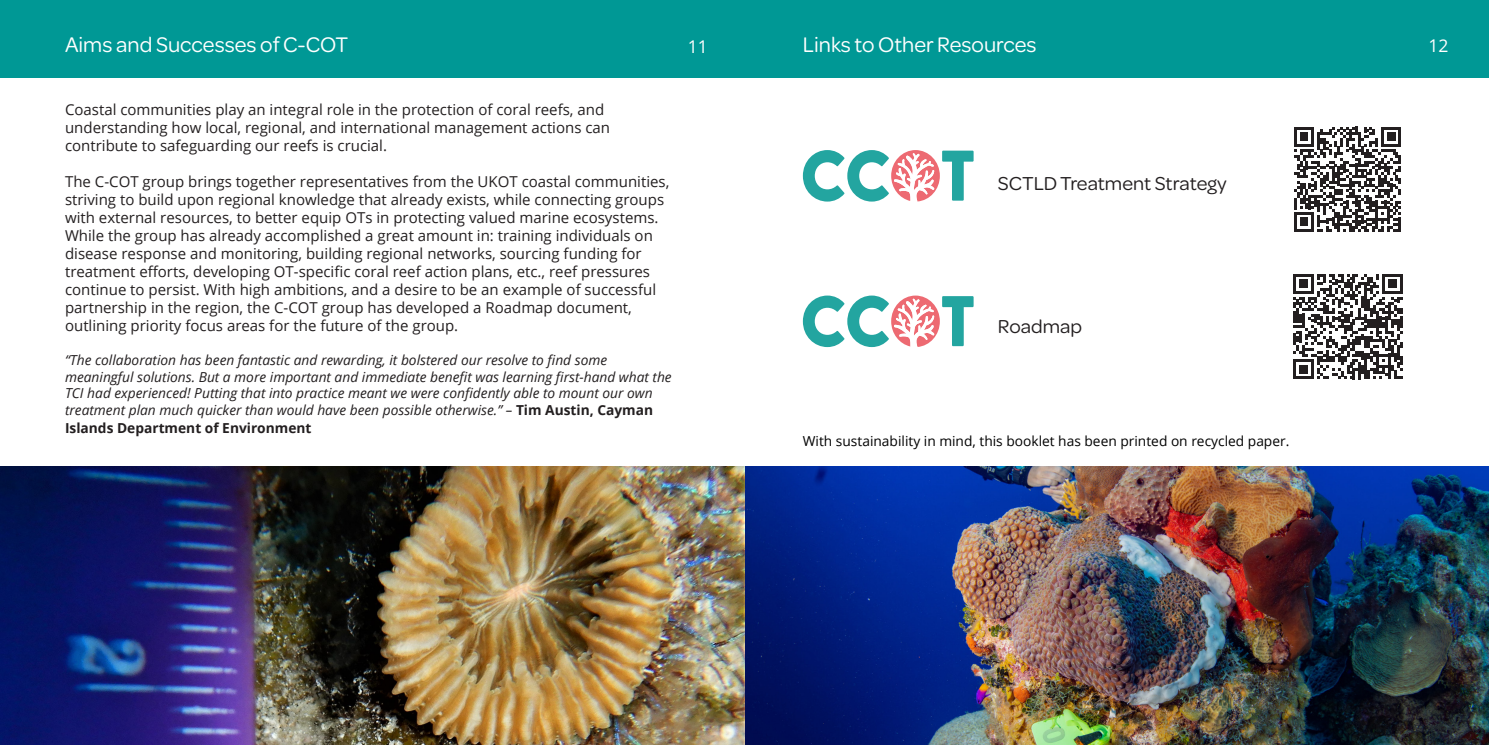
<style>
.page{position:relative;width:1489px;height:745px;background:#fff}
.page>*{position:absolute;margin:0;border:0;box-sizing:border-box;transform-origin:0 0}
.t1{font:22.5px "Omnes";color:#fff}
.t2{font:20px "Omnes";color:#231f20}
.t3{font:17.5px "Open Sans";color:#fff}
.t4{font:15px/18px "Open Sans";color:#231f20}
.t5{font:italic 13.75px/16.5px "Open Sans";color:#231f20}
.t6{font:13.75px "Open Sans";color:#000}
.t7{font:700 13.75px "Open Sans";color:#231f20}
.s1{font-weight:700;font-style:normal}
</style>
<div class="page">
<div style="left:743px;top:0;width:745px;height:78px;background:#009895"></div>
<div style="left:0;top:0;width:745px;height:78px;background:#009895"></div>
<img style="left:0;top:466px;width:1488px;height:278px">
<img style="left:453px;top:709px;width:16px;height:15px">
<svg style="left:802px;top:150px;width:171px;height:51px"></svg>
<svg style="left:1293px;top:274px;width:109px;height:105px"></svg>
<svg style="left:1294px;top:127px;width:107px;height:105px"></svg>
<hr style="left:1398px;top:217px;width:3px;height:15px;background:#231f20">
<svg style="left:802px;top:295px;width:171px;height:52px"></svg>
<p class="t1" style="left:65px;top:29px;width:285px">Aims and Successes of C-COT</p>
<p class="t3" style="left:688px;top:35px;width:22px">11</p>
<p class="t4" style="left:65px;top:100px;width:540px">Coastal communities play an integral role in the protection of coral reefs, and</p>
<p class="t4" style="left:65px;top:118px;width:546px">understanding how local, regional, and international management actions can</p>
<p class="t4" style="left:65px;top:136px;width:323px">contribute to safeguarding our reefs is crucial.</p>
<p class="t4" style="left:65px;top:172px;width:606px">The C-COT group brings together representatives from the UKOT coastal communities, striving to build upon regional knowledge that already exists, while connecting groups with external resources, to better equip OTs in protecting valued marine ecosystems.<br>While the group has already accomplished a great amount in: training individuals on</p>
<p class="t4" style="left:65px;top:244px;width:578px">disease response and monitoring, building regional networks, sourcing funding for</p>
<p class="t4" style="left:65px;top:262px;width:592px">treatment efforts, developing OT-specific coral reef action plans, etc., reef pressures continue to persist. With high ambitions, and a desire to be an example of successful partnership in the region, the C-COT group has developed a Roadmap document,</p>
<p class="t4" style="left:65px;top:316px;width:395px">outlining priority focus areas for the future of the group.</p>
<p class="t5" style="left:65px;top:351px;width:543px">“The collaboration has been fantastic and rewarding, it bolstered our resolve to find some</p>
<p class="t5" style="left:65px;top:368px;width:608px">meaningful solutions. But a more important and immediate benefit was learning first-hand what the<br>TCI had experienced! Putting that into practice meant we were confidently able to mount our own treatment plan much quicker than would have been possible otherwise.” – <span class="s1">Tim Austin, Cayman</span></p>
<p class="t7" style="left:65px;top:418px;width:248px">Islands Department of Environment</p>
<p class="t1" style="left:802px;top:29px;width:235px">Links to Other Resources</p>
<p class="t2" style="left:997px;top:170px;width:230px">SCTLD Treatment Strategy</p>
<p class="t2" style="left:997px;top:313px;width:86px">Roadmap</p>
<p class="t6" style="left:802px;top:431px;width:488px">With sustainability in mind, this booklet has been printed on recycled paper.</p>
<p class="t3" style="left:1428px;top:33px;width:22px">12</p>
</div>
